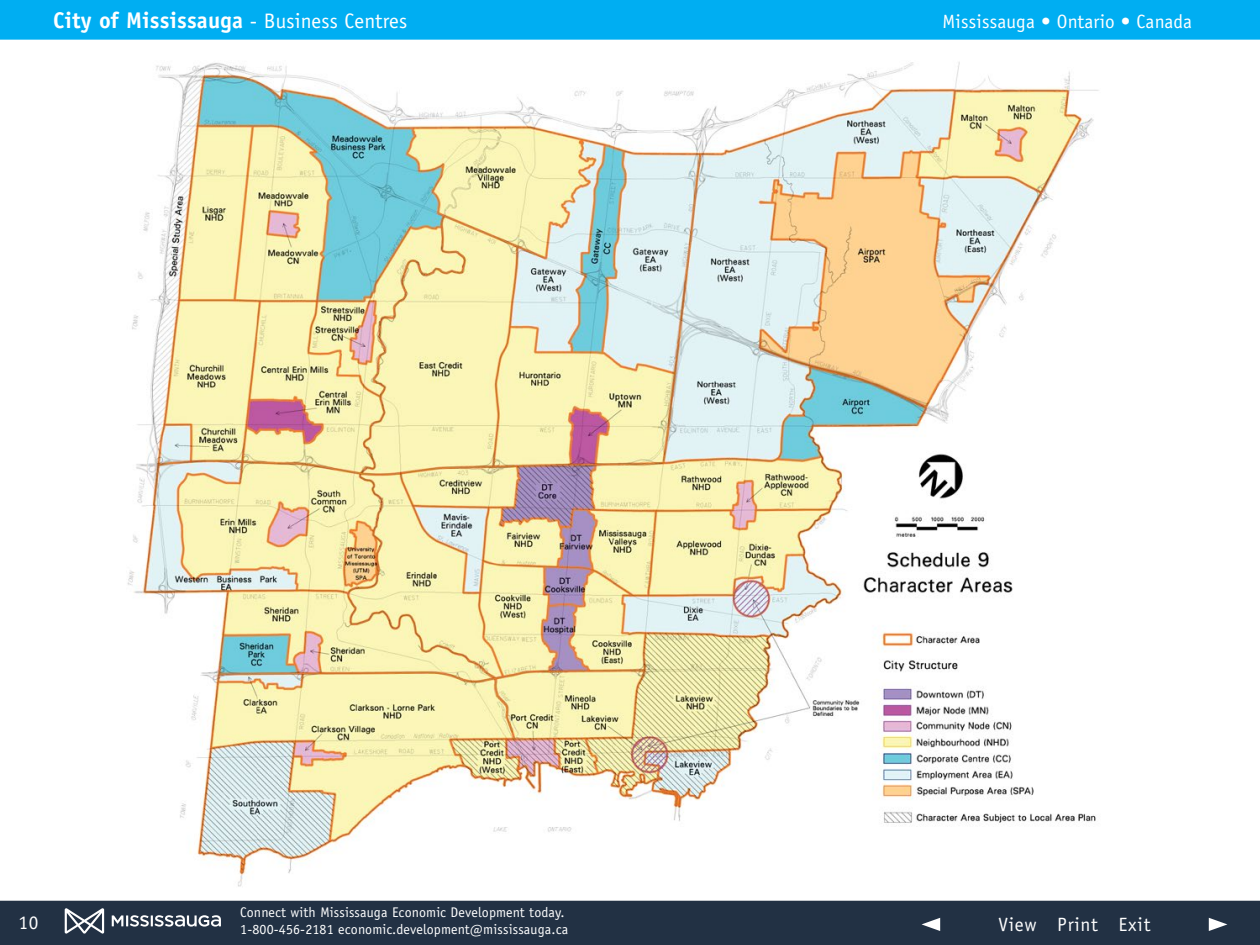
<style>
.page{position:relative;width:1260px;height:945px;background:#fff}
.page>*{position:absolute;margin:0;border:0;box-sizing:border-box;transform-origin:0 0}
.t1{font:700 22.75px "Officina Sans";letter-spacing:.01em;color:#fff}
.t2{font:19.25px "Officina Sans";letter-spacing:.01em;color:#fff}
.t3{font:19.25px "Officina Sans";letter-spacing:.04em;color:#fff}
.t4{font:14px/16.8px "Officina Sans";letter-spacing:.01em;color:#fff}
.s1{font-weight:400;font-size:21px}
</style>
<div class="page">
<img style="left:127px;top:62px;width:972px;height:825px">
<div style="left:0;top:900px;width:1260px;height:45px;background:#223144"></div>
<div style="left:0;top:0;width:1260px;height:40px;background:#00aef2"></div>
<svg style="left:1209px;top:918px;width:18px;height:13px"></svg>
<svg style="left:922px;top:918px;width:18px;height:13px"></svg>
<svg style="left:65px;top:908px;width:39px;height:26px"></svg>
<svg style="left:112px;top:915px;width:109px;height:12px"></svg>
<h1 class="t1" style="left:53px;top:6px;width:356px">City of Mississauga <span class="s1">- Business Centres</span></h1>
<h2 class="t2" style="left:19px;top:911px;width:21px">10</h2>
<p class="t4" style="left:240px;top:904px;width:330px">Connect with Mississauga Economic Development today.<br>1-800-456-2181 economic.development@mississauga.ca</p>
<h2 class="t2" style="left:943px;top:10px;width:251px">Mississauga • Ontario • Canada</h2>
<h2 class="t3" style="left:998px;top:913px;width:154px">View Print Exit</h2>
</div>
